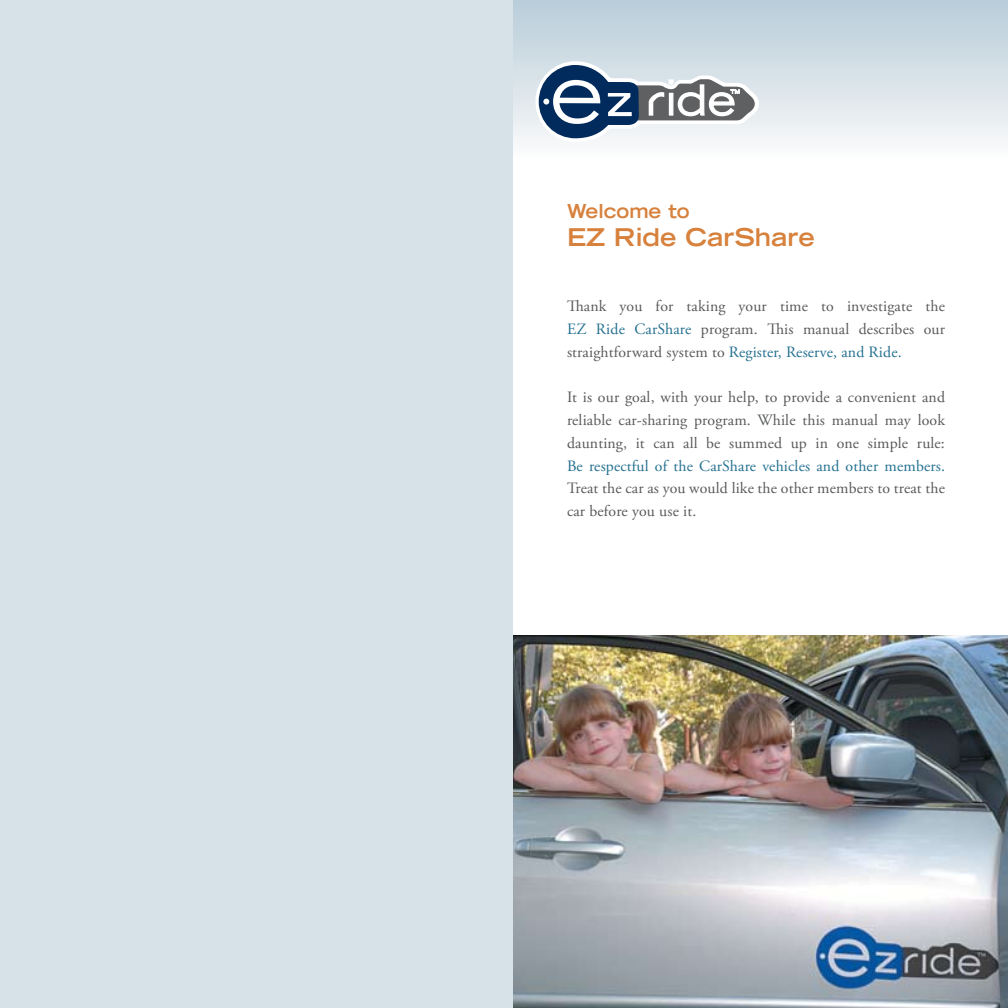
<style>
.page{position:relative;width:1008px;height:1008px;background:#fff}
.page>*{position:absolute;margin:0;border:0;box-sizing:border-box;transform-origin:0 0}
.t1{font:700 expanded 24.5px "Trade Gothic LH";color:#d7813c}
.t2{font:700 expanded 19.25px "Trade Gothic LH";color:#d7813c}
.t3{font:15.75px/22.8px "Adobe Garamond Pro";letter-spacing:.01em;color:#58595b;text-align:justify}
.t4{font:15.75px "Adobe Garamond Pro";letter-spacing:.01em;color:#24708f}
.s1{color:#24708f}
</style>
<div class="page">
<img style="left:512px;top:636px;width:496px;height:372px">
<div style="left:488px;top:0;width:520px;height:159px;background:linear-gradient(to bottom,#b8ccd8,#fbfbfb)"></div>
<svg style="left:536px;top:61px;width:223px;height:81px"></svg>
<div style="left:0;top:0;width:512px;height:1008px;background:#d6e1e8"></div>
<p class="t2" style="left:567px;top:198px;width:124px">Welcome to</p>
<h1 class="t1" style="left:567px;top:221px;width:249px">EZ Ride CarShare</h1>
<p class="t3" style="left:567px;top:295px;width:379px">Thank you for taking your time to investigate the <span class="s1">EZ Ride CarShare</span> program. This manual describes our straightforward system to <span class="s1">Register, Reserve, and Ride.</span></p>
<p class="t3" style="left:567px;top:386px;width:380px">It is our goal, with your help, to provide a convenient and reliable car-sharing program. While this manual may look daunting, it can all be summed up in one simple rule:</p>
<p class="t4" style="left:567px;top:456px;width:380px">Be respectful of the CarShare vehicles and other members.</p>
<p class="t3" style="left:567px;top:477px;width:380px">Treat the car as you would like the other members to treat the car before you use it.</p>
</div>
